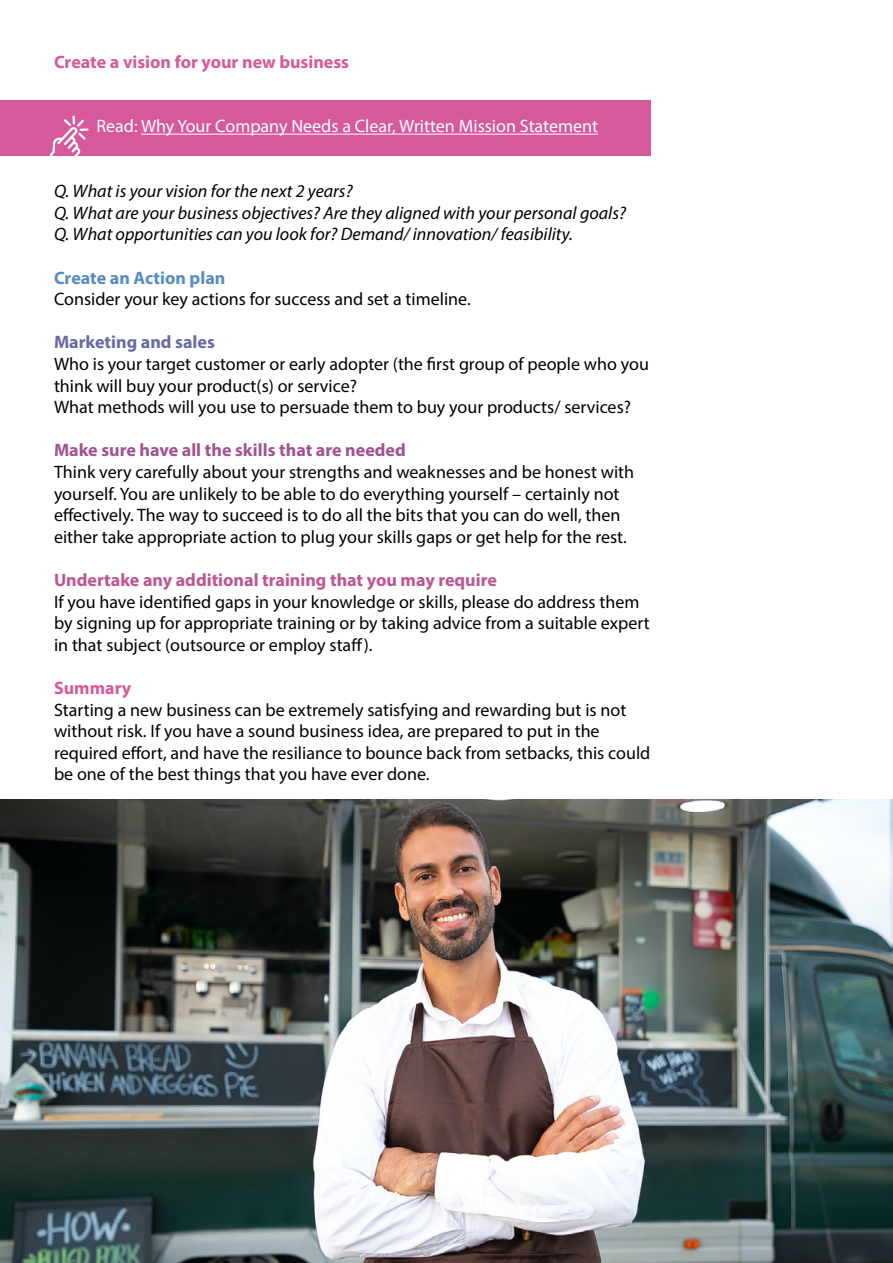
<style>
.page{position:relative;width:893px;height:1263px;background:#fff}
.page>*{position:absolute;margin:0;border:0;box-sizing:border-box;transform-origin:0 0}
.t1{font:18px/21.6px "Myriad Pro";color:#020203}
.t2{font:italic 18px/21.6px "Myriad Pro";color:#020203}
.t3{font:18px "Myriad Pro";color:#fff}
.t4{font:700 18px "Myriad Pro";color:#be5492}
.t5{font:700 18px "Myriad Pro";color:#d6599c}
.t6{font:700 18px "Myriad Pro";color:#a05390}
.t7{font:700 18px "Myriad Pro";color:#578bc4}
.t8{font:700 18px "Myriad Pro";color:#6969a5}
</style>
<div class="page">
<div style="left:0;top:100px;width:651px;height:55px;background:#d6599c"></div>
<hr style="left:141px;top:134px;width:457px;height:1px;background:#fff">
<img style="left:0;top:799px;width:893px;height:464px">
<svg style="left:50px;top:115px;width:39px;height:41px"></svg>
<p class="t5" style="left:54px;top:50px;width:297px">Create a vision for your new business</p>
<p class="t3" style="left:97px;top:115px;width:503px">Read: Why Your Company Needs a Clear, Written Mission Statement</p>
<p class="t2" style="left:54px;top:180px;width:573px">Q. What is your vision for the next 2 years?<br>Q. What are your business objectives? Are they aligned with your personal goals?<br>Q. What opportunities can you look for? Demand/ innovation/ feasibility.</p>
<p class="t7" style="left:54px;top:266px;width:173px">Create an Action plan</p>
<p class="t1" style="left:54px;top:288px;width:418px">Consider your key actions for success and set a timeline.</p>
<p class="t8" style="left:54px;top:330px;width:162px">Marketing and sales</p>
<p class="t1" style="left:54px;top:353px;width:596px">Who is your target customer or early adopter (the first group of people who you think will buy your product(s) or service?<br>What methods will you use to persuade them to buy your products/ services?</p>
<p class="t6" style="left:54px;top:438px;width:353px">Make sure have all the skills that are needed</p>
<p class="t1" style="left:54px;top:461px;width:582px">Think very carefully about your strengths and weaknesses and be honest with yourself. You are unlikely to be able to do everything yourself – certainly not effectively. The way to succeed is to do all the bits that you can do well, then either take appropriate action to plug your skills gaps or get help for the rest.</p>
<p class="t4" style="left:54px;top:568px;width:444px">Undertake any additional training that you may require</p>
<p class="t1" style="left:54px;top:590px;width:597px">If you have identified gaps in your knowledge or skills, please do address them by signing up for appropriate training or by taking advice from a suitable expert in that subject (outsource or employ staff).</p>
<p class="t5" style="left:54px;top:676px;width:79px">Summary</p>
<p class="t1" style="left:54px;top:698px;width:598px">Starting a new business can be extremely satisfying and rewarding but is not without risk. If you have a sound business idea, are prepared to put in the required effort, and have the resiliance to bounce back from setbacks, this could be one of the best things that you have ever done.</p>
</div>
